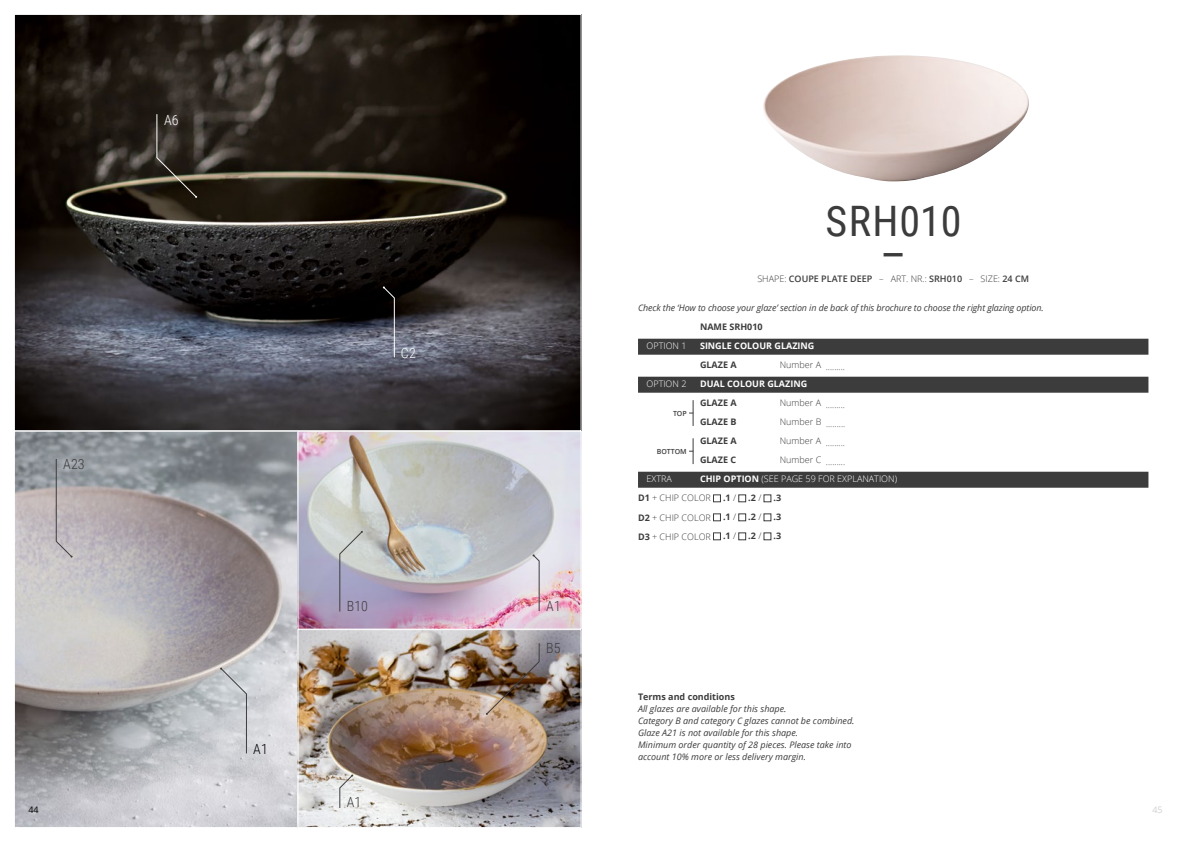
<style>
.page{position:relative;width:1191px;height:842px;background:#fff}
.page>*{position:absolute;margin:0;border:0;box-sizing:border-box;transform-origin:0 0}
.t1{font:46px "Roboto Condensed";color:#3d3c3c}
.t2{font:42px "Roboto Condensed";letter-spacing:.02em;color:#3d3c3c}
.t3{font:300 14px "Roboto Condensed";letter-spacing:.015em;color:#3d3c3c}
.t4{font:300 14px "Roboto Condensed";color:#fff}
.t5{font:300 14px "Roboto Condensed";color:#000}
.t6{font:italic 9px/12px "Open Sans";color:#3d3c3c}
.t7{font:300 9px "Open Sans";color:#3d3c3c}
.t8{font:700 9px "Open Sans";color:#3d3c3c}
.t9{font:300 9px/19px "Open Sans";color:#fff}
.t10{font:700 9px "Open Sans";color:#fff}
.t11{font:600 9px "Open Sans";color:#3d3c3c}
.t12{font:9px "Open Sans";color:#000}
.t13{font:9px "Open Sans";color:#d1cfd4}
.t14{font:600 7px "Open Sans";color:#3d3c3c}
.s1{font-weight:300}
.s2{font-weight:600}
.s3{font-weight:700}
.s4{font-weight:700;color:#3d3c3c}
.s5{color:#3d3c3c}
</style>
<div class="page">
<img style="left:16px;top:433px;width:280px;height:393px">
<div style="left:14px;top:431px;width:284px;height:397px;border:1px solid #fff"></div>
<img style="left:300px;top:433px;width:279px;height:194px">
<div style="left:298px;top:431px;width:283px;height:198px;border:1px solid #fff"></div>
<img style="left:300px;top:631px;width:279px;height:195px">
<div style="left:298px;top:629px;width:283px;height:199px;border:1px solid #fff"></div>
<svg style="left:56px;top:458px;width:17px;height:100px;background:#afaaae"></svg>
<svg style="left:220px;top:668px;width:27px;height:86px;background:#c6c9cd"></svg>
<svg style="left:532px;top:554px;width:7px;height:57px"></svg>
<img style="left:486px;top:643px;width:53px;height:72px">
<svg style="left:16px;top:16px;width:563px;height:413px;background:#2c2827"></svg>
<svg style="left:156px;top:114px;width:41px;height:84px;background:#3a342b"></svg>
<svg style="left:383px;top:286px;width:12px;height:72px"></svg>
<svg style="left:339px;top:774px;width:14px;height:34px"></svg>
<svg style="left:339px;top:531px;width:24px;height:81px;background:#b2b1c1"></svg>
<img style="left:763px;top:55px;width:266px;height:127px">
<div style="left:638px;top:339px;width:510px;height:16px;background:#3d3c3c"></div>
<div style="left:638px;top:377px;width:510px;height:16px;background:#3d3c3c"></div>
<div style="left:638px;top:472px;width:510px;height:16px;background:#3d3c3c"></div>
<div style="left:713px;top:495px;width:7px;height:7px;border:1px solid #3d3c3c"></div>
<div style="left:738px;top:495px;width:8px;height:7px;border:1px solid #3d3c3c"></div>
<div style="left:763px;top:495px;width:8px;height:7px;border:1px solid #3d3c3c"></div>
<div style="left:713px;top:514px;width:7px;height:7px;border:1px solid #3d3c3c"></div>
<div style="left:738px;top:514px;width:8px;height:7px;border:1px solid #3d3c3c"></div>
<div style="left:713px;top:533px;width:7px;height:7px;border:1px solid #3d3c3c"></div>
<div style="left:738px;top:533px;width:8px;height:7px;border:1px solid #3d3c3c"></div>
<svg style="left:689px;top:438px;width:5px;height:26px"></svg>
<svg style="left:689px;top:400px;width:5px;height:26px"></svg>
<h3 class="t4" style="left:164px;top:110px;width:16px">A6</h3>
<h3 class="t3" style="left:63px;top:454px;width:23px">A23</h3>
<h3 class="t4" style="left:401px;top:343px;width:16px">C2</h3>
<h3 class="t5" style="left:253px;top:739px;width:16px">A1</h3>
<h3 class="t3" style="left:347px;top:596px;width:23px">B10</h3>
<h3 class="t3" style="left:546px;top:596px;width:16px">A1</h3>
<h3 class="t3" style="left:546px;top:638px;width:16px">B5</h3>
<h2 class="t2" style="left:825px;top:191px;width:138px">SRH010</h2>
<p class="t11" style="left:757px;top:272px;width:128px"><span class="s1">SHAPE:</span> COUPE PLATE DEEP <span class="s1">–</span></p>
<h1 class="t1" style="left:880px;top:222px;width:28px">–</h1>
<p class="t7" style="left:890px;top:272px;width:140px">ART. NR.: <span class="s2">SRH010</span> – SIZE: <span class="s2">24 CM</span></p>
<p class="t6" style="left:638px;top:302px;width:407px">Check the ‘How to choose your glaze’ section in de back of this brochure to choose the right glazing option.</p>
<p class="t8" style="left:700px;top:321px;width:64px">NAME SRH010</p>
<p class="t9" style="left:646px;top:336px;width:41px">OPTION 1</p>
<p class="t10" style="left:700px;top:340px;width:116px">SINGLE COLOUR GLAZING</p>
<p class="t8" style="left:700px;top:359px;width:38px">GLAZE A</p>
<p class="t7" style="left:780px;top:361px;width:67px">Number A .........</p>
<p class="t9" style="left:646px;top:374px;width:41px">OPTION 2</p>
<p class="t10" style="left:700px;top:378px;width:109px">DUAL COLOUR GLAZING</p>
<p class="t8" style="left:700px;top:397px;width:38px">GLAZE A</p>
<p class="t7" style="left:780px;top:399px;width:67px">Number A .........</p>
<p class="t8" style="left:700px;top:416px;width:38px">GLAZE B</p>
<p class="t7" style="left:779px;top:418px;width:67px">Number B .........</p>
<p class="t8" style="left:700px;top:435px;width:38px">GLAZE A</p>
<p class="t7" style="left:780px;top:437px;width:67px">Number A .........</p>
<p class="t8" style="left:700px;top:454px;width:38px">GLAZE C</p>
<p class="t7" style="left:780px;top:456px;width:67px">Number C .........</p>
<p class="t9" style="left:646px;top:469px;width:27px">EXTRA</p>
<p class="t14" style="left:673px;top:408px;width:15px">TOP</p>
<p class="t14" style="left:657px;top:446px;width:32px">BOTTOM</p>
<p class="t9" style="left:638px;top:469px;width:261px;text-indent:62px"><span class="s3">CHIP OPTION</span> (SEE PAGE 59 FOR EXPLANATION)<br><span class="s4">D1</span> <span class="s5">+ CHIP COLOR</span></p>
<p class="t8" style="left:723px;top:492px;width:15px">.1 <span class="s1">/</span></p>
<p class="t8" style="left:748px;top:492px;width:15px">.2 <span class="s1">/</span></p>
<p class="t8" style="left:773px;top:492px;width:9px">.3</p>
<p class="t7" style="left:638px;top:511px;width:74px"><span class="s3">D2</span> + CHIP COLOR</p>
<p class="t8" style="left:723px;top:511px;width:15px">.1 <span class="s1">/</span></p>
<p class="t8" style="left:748px;top:511px;width:15px">.2 <span class="s1">/</span></p>
<p class="t8" style="left:773px;top:511px;width:9px">.3</p>
<p class="t7" style="left:638px;top:530px;width:74px"><span class="s3">D3</span> + CHIP COLOR</p>
<p class="t8" style="left:723px;top:530px;width:15px">.1 <span class="s1">/</span></p>
<p class="t8" style="left:748px;top:530px;width:15px">.2 <span class="s1">/</span></p>
<p class="t8" style="left:773px;top:530px;width:9px">.3</p>
<p class="t8" style="left:638px;top:691px;width:98px">Terms and conditions</p>
<p class="t6" style="left:638px;top:703px;width:218px">All glazes are available for this shape.<br>Category B and category C glazes cannot be combined.<br>Glaze A21 is not available for this shape.<br>Minimum order quantity of 28 pieces. Please take into account 10% more or less delivery margin.</p>
<h3 class="t3" style="left:347px;top:793px;width:16px">A1</h3>
<p class="t12" style="left:28px;top:803px;width:12px">44</p>
<p class="t13" style="left:1152px;top:803px;width:12px">45</p>
</div>
